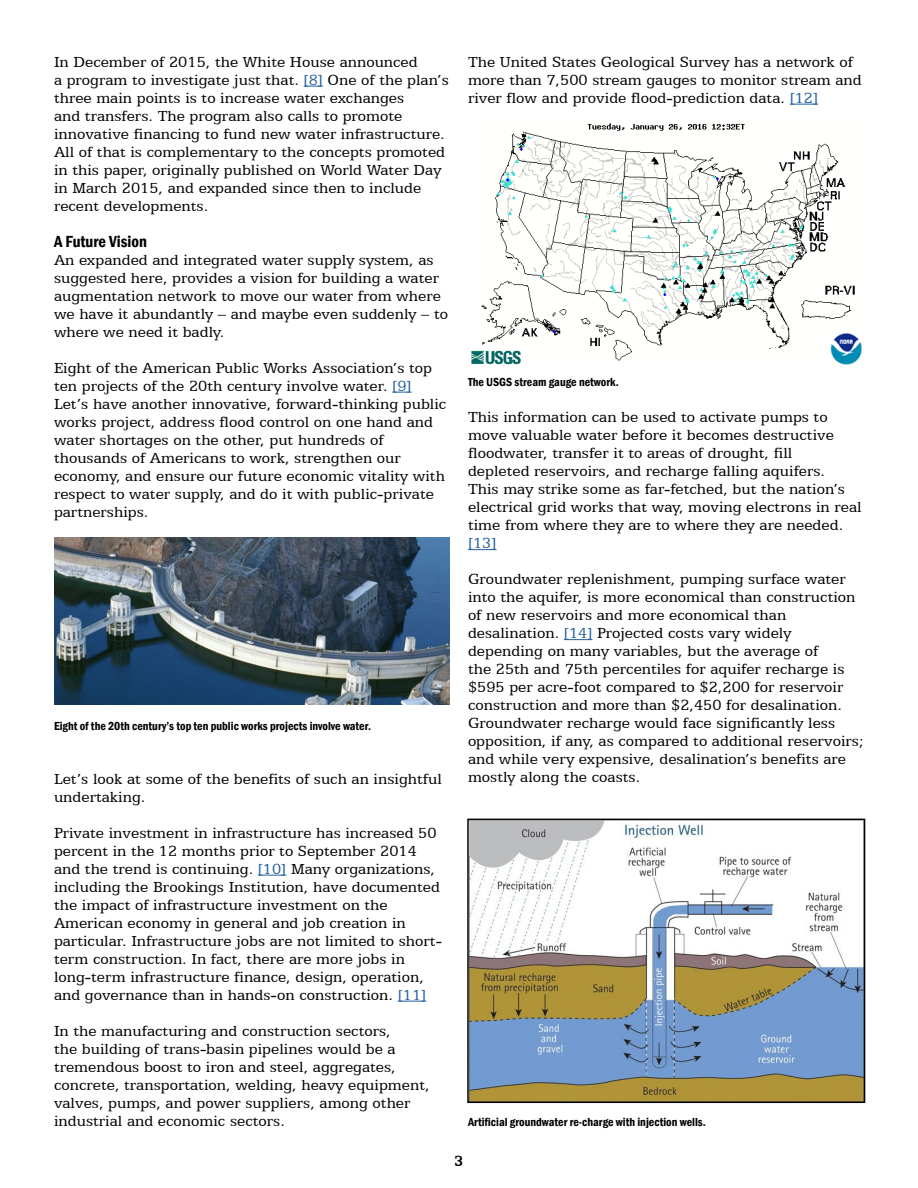
<style>
.page{position:relative;width:918px;height:1188px;background:#fff}
.page>*{position:absolute;margin:0;border:0;box-sizing:border-box;transform-origin:0 0}
.t1{font:16.5px/18px "Egyptian 505 BT";color:#000}
.t2{font:600 condensed 16.5px "Franklin Gothic";color:#000}
.t3{font:16.5px "Egyptian 505 BT";color:#215e9e}
.t4{font:700 16.5px "Egyptian 505 BT";color:#000}
.t5{font:600 condensed 12px "Franklin Gothic";color:#000}
.s1{color:#215e9e}
</style>
<div class="page">
<svg style="left:304px;top:86px;width:19px;height:1px"></svg>
<svg style="left:392px;top:392px;width:20px;height:1px"></svg>
<svg style="left:258px;top:875px;width:28px;height:1px"></svg>
<svg style="left:398px;top:1001px;width:28px;height:1px"></svg>
<svg style="left:790px;top:104px;width:28px;height:1px"></svg>
<svg style="left:468px;top:549px;width:29px;height:1px"></svg>
<svg style="left:564px;top:639px;width:28px;height:1px"></svg>
<img style="left:54px;top:538px;width:396px;height:166px">
<img style="left:471px;top:123px;width:391px;height:242px">
<img style="left:470px;top:822px;width:392px;height:278px">
<div style="left:467px;top:819px;width:398px;height:284px;border:2px solid #000"></div>
<p class="t1" style="left:54px;top:52px;width:396px">In December of 2015, the White House announced<br>a program to investigate just that. <span class="s1">[8]</span> One of the plan’s three main points is to increase water exchanges<br>and transfers. The program also calls to promote innovative financing to fund new water infrastructure.<br>All of that is complementary to the concepts promoted in this paper, originally published on World Water Day in March 2015, and expanded since then to include recent developments.</p>
<p class="t2" style="left:54px;top:230px;width:94px">A Future Vision</p>
<p class="t1" style="left:54px;top:250px;width:396px">An expanded and integrated water supply system, as suggested here, provides a vision for building a water augmentation network to move our water from where we have it abundantly – and maybe even suddenly – to where we need it badly.</p>
<p class="t1" style="left:54px;top:358px;width:394px">Eight of the American Public Works Association’s top ten projects of the 20th century involve water. <span class="s1">[9] </span>Let’s have another innovative, forward-thinking public works project, address flood control on one hand and water shortages on the other, put hundreds of thousands of Americans to work, strengthen our economy, and ensure our future economic vitality with respect to water supply, and do it with public-private partnerships.</p>
<p class="t5" style="left:54px;top:718px;width:319px">Eight of the 20th century’s top ten public works projects involve water.</p>
<p class="t1" style="left:54px;top:769px;width:389px">Let’s look at some of the benefits of such an insightful undertaking.</p>
<p class="t1" style="left:54px;top:823px;width:389px">Private investment in infrastructure has increased 50 percent in the 12 months prior to September 2014 and the trend is continuing. <span class="s1">[10]</span> Many organizations, including the Brookings Institution, have documented the impact of infrastructure investment on the American economy in general and job creation in particular. Infrastructure jobs are not limited to short&shy;term construction. In fact, there are more jobs in long-term infrastructure finance, design, operation, and governance than in hands-on construction. <span class="s1">[11]</span></p>
<p class="t1" style="left:54px;top:1021px;width:377px">In the manufacturing and construction sectors,<br>the building of trans-basin pipelines would be a tremendous boost to iron and steel, aggregates, concrete, transportation, welding, heavy equipment, valves, pumps, and power suppliers, among other industrial and economic sectors.</p>
<p class="t1" style="left:468px;top:52px;width:395px">The United States Geological Survey has a network of more than 7,500 stream gauges to monitor stream and river flow and provide flood-prediction data. <span class="s1">[12]</span></p>
<p class="t5" style="left:468px;top:374px;width:152px">The USGS stream gauge network.</p>
<p class="t1" style="left:468px;top:408px;width:395px">This information can be used to activate pumps to move valuable water before it becomes destructive floodwater, transfer it to areas of drought, fill<br>depleted reservoirs, and recharge falling aquifers.<br>This may strike some as far-fetched, but the nation’s electrical grid works that way, moving electrons in real time from where they are to where they are needed.</p>
<p class="t3" style="left:468px;top:533px;width:30px">[13]</p>
<p class="t1" style="left:468px;top:570px;width:397px">Groundwater replenishment, pumping surface water into the aquifer, is more economical than construction of new reservoirs and more economical than desalination. <span class="s1">[14]</span> Projected costs vary widely depending on many variables, but the average of<br>the 25th and 75th percentiles for aquifer recharge is $595 per acre-foot compared to $2,200 for reservoir construction and more than $2,450 for desalination.<br>Groundwater recharge would face significantly less opposition, if any, as compared to additional reservoirs; and while very expensive, desalination’s benefits are mostly along the coasts.</p>
<p class="t5" style="left:468px;top:1114px;width:239px">Artificial groundwater re-charge with injection wells.</p>
<p class="t4" style="left:454px;top:1151px;width:11px">3</p>
</div>
